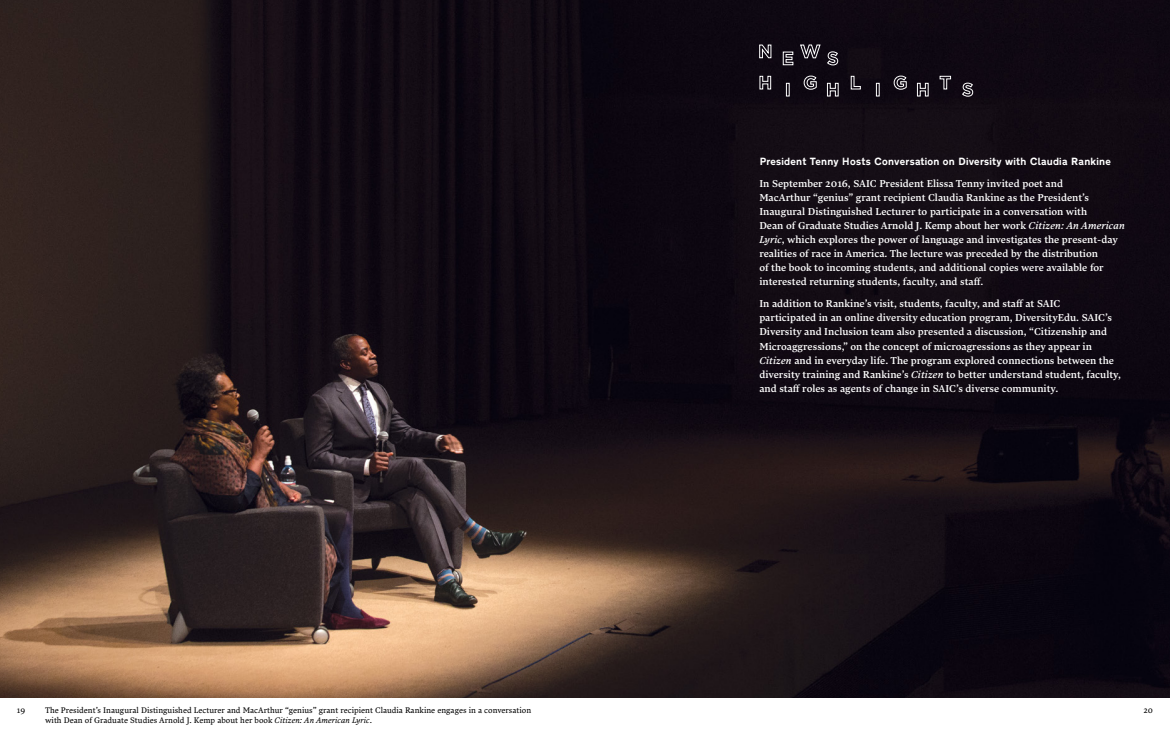
<style>
.page{position:relative;width:1170px;height:743px;background:#fff}
.page>*{position:absolute;margin:0;border:0;box-sizing:border-box;transform-origin:0 0}
.t1{font:700 11px "Transport D";letter-spacing:.01em;color:#fff}
.t2{font:500 10px/14px "Lava Std";color:#fff}
.t3{font:8.12px "Lava Std";color:#000}
.s1{font-family:"Lava Std Med Ita";font-weight:400}
.s2{font-style:italic}
</style>
<div class="page">
<img style="left:0;top:0;width:1170px;height:698px">
<svg style="left:759px;top:44px;width:13px;height:15px"></svg>
<svg style="left:759px;top:75px;width:13px;height:15px"></svg>
<div style="left:786px;top:83px;width:4px;height:13px;border:1px solid #fff"></div>
<svg style="left:803px;top:75px;width:14px;height:15px"></svg>
<svg style="left:782px;top:44px;width:57px;height:22px"></svg>
<svg style="left:827px;top:82px;width:12px;height:15px"></svg>
<div style="left:876px;top:83px;width:4px;height:13px;border:1px solid #fff"></div>
<svg style="left:850px;top:75px;width:11px;height:15px"></svg>
<svg style="left:893px;top:75px;width:14px;height:15px"></svg>
<svg style="left:939px;top:75px;width:13px;height:15px"></svg>
<svg style="left:917px;top:82px;width:12px;height:15px"></svg>
<svg style="left:961px;top:82px;width:13px;height:15px"></svg>
<p class="t1" style="left:759px;top:152px;width:353px">President Tenny Hosts Conversation on Diversity with Claudia Rankine</p>
<p class="t2" style="left:759px;top:176px;width:367px">In September 2016, SAIC President Elissa Tenny invited poet and<br>MacArthur “genius” grant recipient Claudia Rankine as the President’s Inaugural Distinguished Lecturer to participate in a conversation with<br>Dean of Graduate Studies Arnold J. Kemp about her work <span class="s1">Citizen: An American Lyric</span>, which explores the power of language and investigates the present-day realities of race in America. The lecture was preceded by the distribution<br>of the book to incoming students, and additional copies were available for interested returning students, faculty, and staff.</p>
<p class="t2" style="left:759px;top:296px;width:363px">In addition to Rankine’s visit, students, faculty, and staff at SAIC<br>participated in an online diversity education program, DiversityEdu. SAIC’s Diversity and Inclusion team also presented a discussion, “Citizenship and Microaggressions,” on the concept of microagressions as they appear in <span class="s1">Citizen</span> and in everyday life. The program explored connections between the diversity training and Rankine’s <span class="s1">Citizen</span> to better understand student, faculty, and staff roles as agents of change in SAIC’s diverse community.</p>
<p class="t3" style="left:17px;top:704px;width:10px">19</p>
<p class="t3" style="left:45px;top:704px;width:488px">The President’s Inaugural Distinguished Lecturer and MacArthur “genius” grant recipient Claudia Rankine engages in a conversation</p>
<p class="t3" style="left:1143px;top:704px;width:11px">20</p>
<p class="t3" style="left:45px;top:714px;width:329px">with Dean of Graduate Studies Arnold J. Kemp about her book <span class="s2">Citizen: An American Lyric</span>.</p>
</div>
